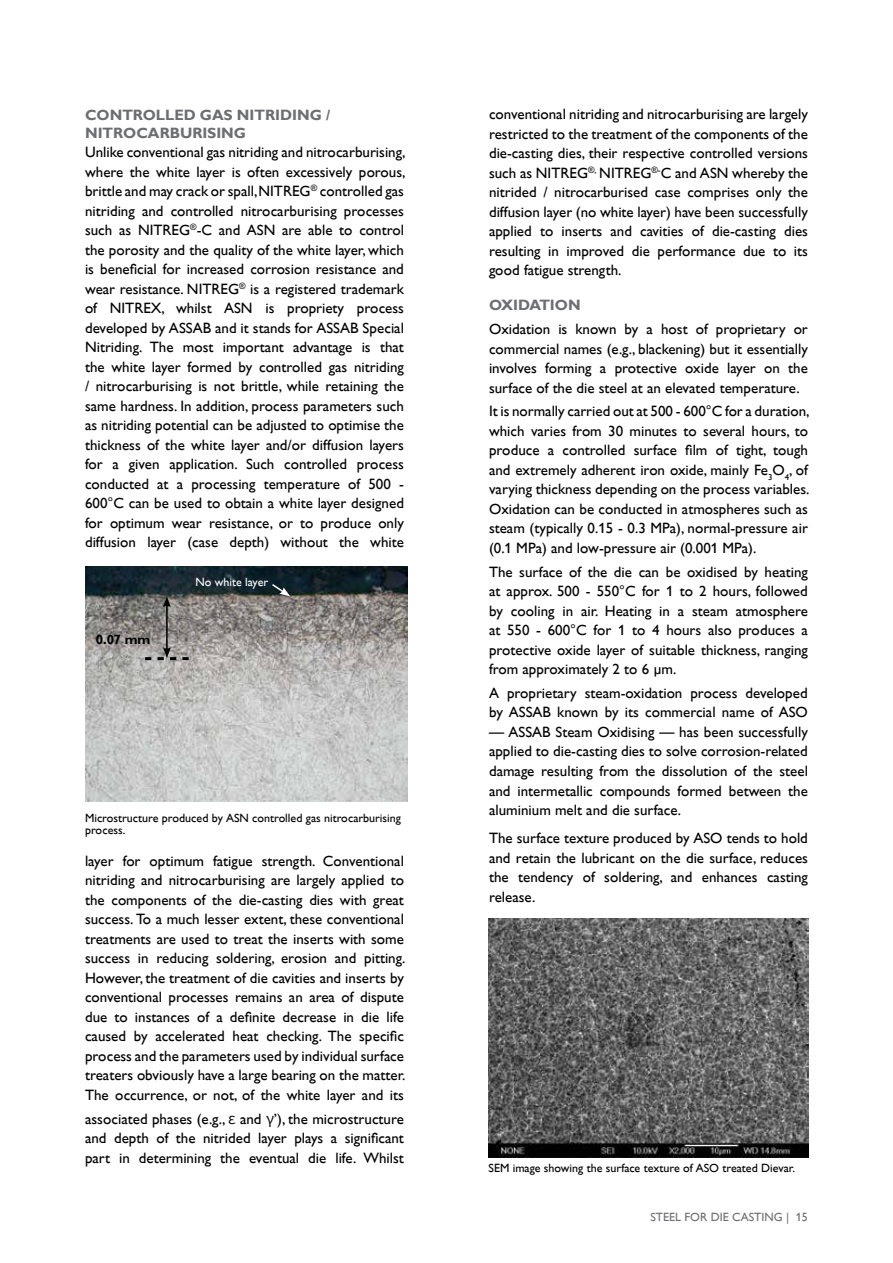
<style>
.page{position:relative;width:893px;height:1263px;background:#fff}
.page>*{position:absolute;margin:0;border:0;box-sizing:border-box;transform-origin:0 0}
.t1{font:15px/19.5px "Assab Gill";color:#000;text-align:justify}
.t2{font:700 15px/18px "Assab Gill";color:#6d6e71}
.t3{font:700 13.5px "Assab Gill";color:#000}
.t4{font:12px/12px "Assab Gill";color:#000}
.t5{font:12px "Assab Gill";color:#6d6e71}
.t6{font:12px "Assab Gill";color:#fff}
.s1{font-family:"Source Han Sans CN"}
</style>
<div class="page">
<img style="left:85px;top:567px;width:323px;height:235px">
<svg style="left:270px;top:582px;width:20px;height:14px"></svg>
<hr style="left:166px;top:605px;width:2px;height:45px;background:#000">
<svg style="left:163px;top:596px;width:8px;height:11px"></svg>
<svg style="left:145px;top:647px;width:44px;height:13px"></svg>
<img style="left:488px;top:918px;width:320px;height:239px">
<p class="t2" style="left:85px;top:106px;width:247px">CONTROLLED GAS NITRIDING /<br>NITROCARBURISING</p>
<p class="t1" style="left:85px;top:143px;width:322px">Unlike conventional gas nitriding and nitrocarburising, where the white layer is often excessively porous, brittle and may crack or spall, NITREG<sup>®</sup> controlled gas nitriding and controlled nitrocarburising processes such as NITREG<sup>®</sup>-C and ASN are able to control the porosity and the quality of the white layer, which is beneficial for increased corrosion resistance and wear resistance. NITREG<sup>®</sup> is a registered trademark of NITREX, whilst ASN is propriety process developed by ASSAB and it stands for ASSAB Special Nitriding. The most important advantage is that the white layer formed by controlled gas nitriding / nitrocarburising is not brittle, while retaining the same hardness. In addition, process parameters such as nitriding potential can be adjusted to optimise the thickness of the white layer and/or diffusion layers for a given application. Such controlled process conducted at a processing temperature of 500 - 600°C can be used to obtain a white layer designed for optimum wear resistance, or to produce only diffusion layer (case depth) without the white</p>
<p class="t6" style="left:196px;top:575px;width:74px">No white layer</p>
<p class="t3" style="left:96px;top:631px;width:56px">0.07 mm</p>
<p class="t4" style="left:85px;top:812px;width:317px">Microstructure produced by ASN controlled gas nitrocarburising process.</p>
<p class="t1" style="left:85px;top:851px;width:322px">layer for optimum fatigue strength. Conventional nitriding and nitrocarburising are largely applied to the components of the die-casting dies with great success. To a much lesser extent, these conventional treatments are used to treat the inserts with some success in reducing soldering, erosion and pitting.<br>However, the treatment of die cavities and inserts by conventional processes remains an area of dispute due to instances of a definite decrease in die life caused by accelerated heat checking. The specific process and the parameters used by individual surface treaters obviously have a large bearing on the matter.<br>The occurrence, or not, of the white layer and its</p>
<p class="t1" style="left:85px;top:1109px;width:320px">associated phases (e.g., <span class="s1">ε</span> and <span class="s1">γ</span>’), the microstructure and depth of the nitrided layer plays a significant part in determining the eventual die life. Whilst</p>
<p class="t1" style="left:489px;top:105px;width:320px">conventional nitriding and nitrocarburising are largely restricted to the treatment of the components of the die-casting dies, their respective controlled versions such as NITREG<sup>®,</sup> NITREG<sup>®-</sup>C and ASN whereby the nitrided / nitrocarburised case comprises only the diffusion layer (no white layer) have been successfully applied to inserts and cavities of die-casting dies resulting in improved die performance due to its good fatigue strength.</p>
<p class="t2" style="left:489px;top:296px;width:93px">OXIDATION</p>
<p class="t1" style="left:489px;top:320px;width:320px">Oxidation is known by a host of proprietary or commercial names (e.g., blackening) but it essentially involves forming a protective oxide layer on the surface of the die steel at an elevated temperature.</p>
<p class="t1" style="left:489px;top:402px;width:322px">It is normally carried out at 500 - 600°C for a duration, which varies from 30 minutes to several hours, to produce a controlled surface film of tight, tough and extremely adherent iron oxide, mainly Fe<sub>3</sub>O<sub>4</sub>, of varying thickness depending on the process variables.<br>Oxidation can be conducted in atmospheres such as steam (typically 0.15 - 0.3 MPa), normal-pressure air (0.1 MPa) and low-pressure air (0.001 MPa).</p>
<p class="t1" style="left:489px;top:562px;width:320px">The surface of the die can be oxidised by heating at approx. 500 - 550°C for 1 to 2 hours, followed by cooling in air. Heating in a steam atmosphere at 550 - 600°C for 1 to 4 hours also produces a protective oxide layer of suitable thickness, ranging from approximately 2 to 6 μm.</p>
<p class="t1" style="left:489px;top:683px;width:320px">A proprietary steam-oxidation process developed by ASSAB known by its commercial name of ASO</p>
<p class="t1" style="left:489px;top:722px;width:320px">— ASSAB Steam Oxidising — has been successfully applied to die-casting dies to solve corrosion-related damage resulting from the dissolution of the steel and intermetallic compounds formed between the aluminium melt and die surface.</p>
<p class="t1" style="left:489px;top:828px;width:320px">The surface texture produced by ASO tends to hold and retain the lubricant on the die surface, reduces the tendency of soldering, and enhances casting release.</p>
<p class="t4" style="left:488px;top:1162px;width:308px">SEM image showing the surface texture of ASO treated Dievar.</p>
<p class="t5" style="left:650px;top:1210px;width:159px">STEEL FOR DIE CASTING | 15</p>
</div>
